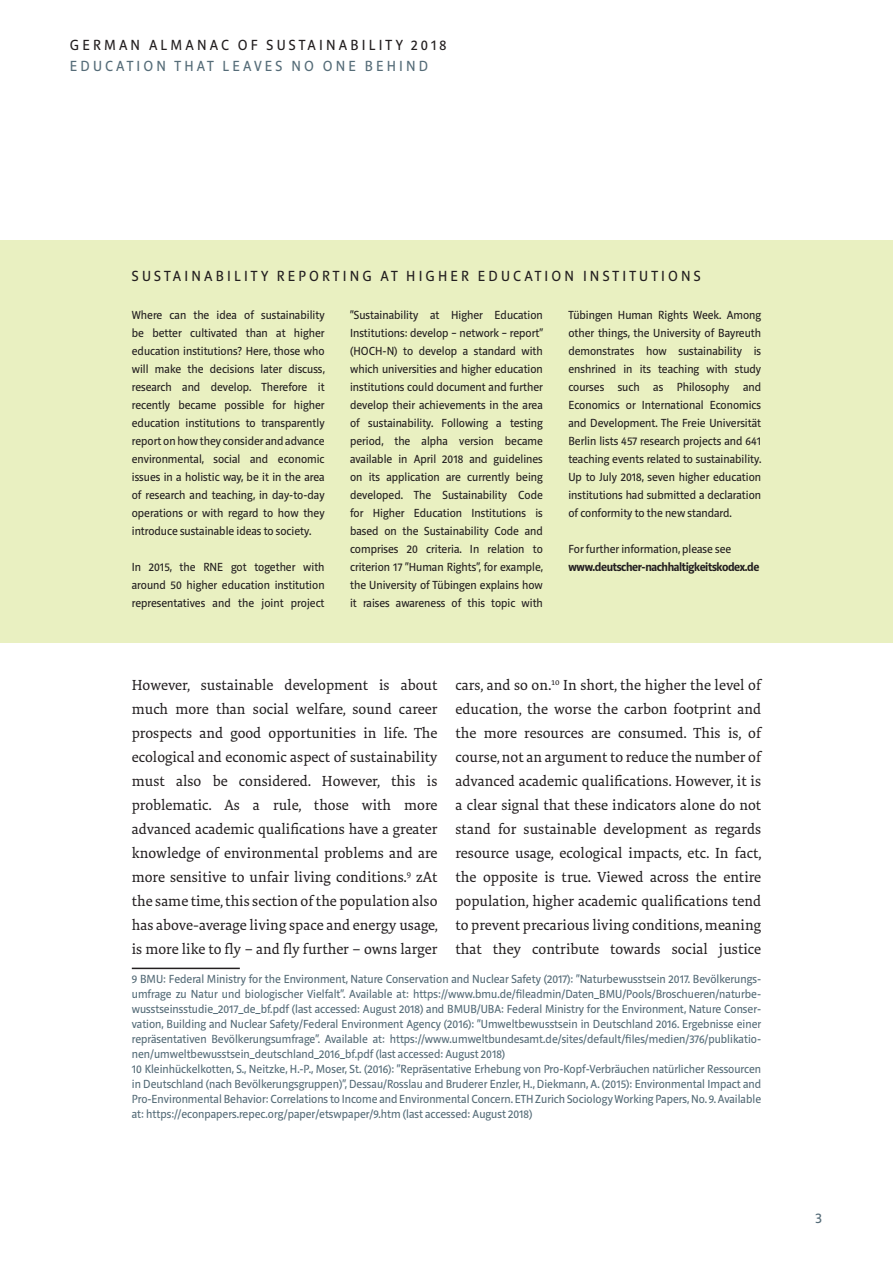
<style>
.page{position:relative;width:893px;height:1263px;background:#fff}
.page>*{position:absolute;margin:0;border:0;box-sizing:border-box;transform-origin:0 0}
.N_body{font:15px/24px "Tundra OT";color:#231f20;text-align:justify}
.N_Zwischenüberschrif{font:15px "Riga";letter-spacing:.21em;color:#231f20}
.N_Rubrik{font:15px "Riga";letter-spacing:.21em;color:#231f20}
.N_Rubrik-2{font:15px "Riga";letter-spacing:.21em;color:#556c78}
.t1{font:12px/18px "Riga";color:#231f20;text-align:justify}
.t2{font:12px/15px "Riga";color:#556c78;text-align:justify}
.t3{font:700 12px "Riga";letter-spacing:-.03em;color:#231f20}
</style>
<div class="page">
<hr style="left:132px;top:968px;width:108px;height:1px;background:#231f20">
<div style="left:0;top:240px;width:893px;height:402px;background:#e9f0c1"></div>
<p class="N_Rubrik" style="left:70px;top:36px;width:378px">GERMAN ALMANAC OF SUSTAINABILITY 2018</p>
<p class="N_Rubrik-2" style="left:70px;top:58px;width:360px">EDUCATION THAT LEAVES NO ONE BEHIND</p>
<p class="N_Zwischenüberschrif" style="left:132px;top:268px;width:570px">SUSTAINABILITY REPORTING AT HIGHER EDUCATION INSTITUTIONS</p>
<p class="t1" style="left:132px;top:307px;width:195px">Where can the idea of sustainability be better cultivated than at higher education institutions? Here, those who will make the decisions later discuss, research and develop. Therefore it recently became possible for higher education institutions to transparently report on how they consider and advance environmental, social and economic issues in a holistic way, be it in the area of research and teaching, in day-to-day operations or with regard to how they introduce sustainable ideas to society.</p>
<p class="t1" style="left:132px;top:559px;width:194px">In 2015, the RNE got together with around 50 higher education institution representatives and the joint project</p>
<p class="t1" style="left:350px;top:307px;width:195px">“Sustainability at Higher Education Institutions: develop – network – report” (HOCH-N) to develop a standard with which universities and higher education institutions could document and further develop their achievements in the area of sustainability. Following a testing period, the alpha version became available in April 2018 and guidelines on its application are currently being developed. The Sustainability Code for Higher Education Institutions is based on the Sustainability Code and comprises 20 criteria. In relation to criterion 17 “Human Rights”, for example, the University of Tübingen explains how it raises awareness of this topic with</p>
<p class="t1" style="left:568px;top:307px;width:194px">Tübingen Human Rights Week. Among other things, the University of Bayreuth demonstrates how sustainability is enshrined in its teaching with study courses such as Philosophy and Economics or International Economics and Development. The Freie Universität Berlin lists 457 research projects and 641 teaching events related to sustainability.<br>Up to July 2018, seven higher education institutions had submitted a declaration of conformity to the new standard.</p>
<p class="t1" style="left:568px;top:541px;width:164px">For further information, please see</p>
<p class="t3" style="left:568px;top:561px;width:193px">www.deutscher-nachhaltigkeitskodex.de</p>
<p class="N_body" style="left:132px;top:673px;width:308px">However, sustainable development is about much more than social welfare, sound career prospects and good opportunities in life. The ecological and economic aspect of sustainability must also be considered. However, this is problematic. As a rule, those with more advanced academic qualifications have a greater knowledge of environmental problems and are more sensitive to unfair living conditions.<sup>9</sup> zAt the same time, this section of the population also has above-average living space and energy usage, is more like to fly – and fly further – owns larger</p>
<p class="t2" style="left:132px;top:972px;width:631px">9 BMU: Federal Ministry for the Environment, Nature Conservation and Nuclear Safety (2017): “Naturbewusstsein 2017. Bevölkerungs&shy;umfrage zu Natur und biologischer Vielfalt”. Available at: https://www.bmu.de/fileadmin/Daten_BMU/Pools/Broschueren/naturbe&shy;wusstseinsstudie_2017_de_bf.pdf (last accessed: August 2018) and BMUB/UBA: Federal Ministry for the Environment, Nature Conser&shy;vation, Building and Nuclear Safety/Federal Environment Agency (2016): “Umweltbewusstsein in Deutschland 2016. Ergebnisse einer repräsentativen Bevölkerungsumfrage”. Available at: https://www.umweltbundesamt.de/sites/default/files/medien/376/publikatio&shy;nen/umweltbewusstsein_deutschland_2016_bf.pdf (last accessed: August 2018)</p>
<p class="t2" style="left:132px;top:1062px;width:631px">10 Kleinhückelkotten, S., Neitzke, H.-P., Moser, St. (2016): “Repräsentative Erhebung von Pro-Kopf-Verbräuchen natürlicher Ressourcen in Deutschland (nach Bevölkerungsgruppen)”, Dessau/Rosslau and Bruderer Enzler, H., Diekmann, A. (2015): Environmental Impact and Pro-Environmental Behavior: Correlations to Income and Environmental Concern. ETH Zurich Sociology Working Papers, No. 9. Available at: https://econpapers.repec.org/paper/etswpaper/9.htm (last accessed: August 2018)</p>
<p class="N_body" style="left:455px;top:673px;width:308px">cars, and so on.<sup>10</sup> In short, the higher the level of education, the worse the carbon footprint and the more resources are consumed. This is, of course, not an argument to reduce the number of advanced academic qualifications. However, it is a clear signal that these indicators alone do not stand for sustainable development as regards resource usage, ecological impacts, etc. In fact, the opposite is true. Viewed across the entire population, higher academic qualifications tend to prevent precarious living conditions, meaning that they contribute towards social justice</p>
<p class="N_Rubrik-2" style="left:815px;top:1210px;width:8px">3</p>
</div>
